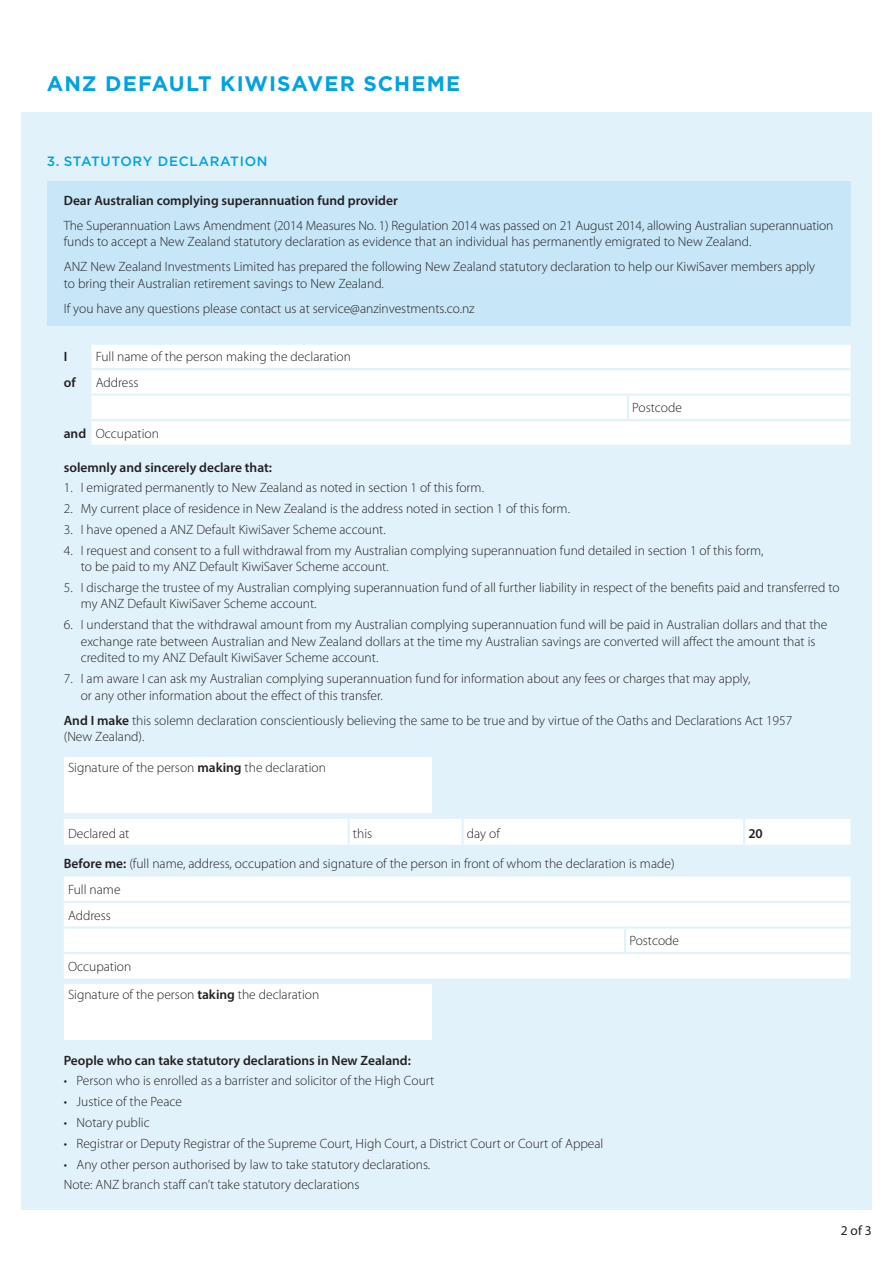
<style>
.page{position:relative;width:893px;height:1263px;background:#fff}
.page>*{position:absolute;margin:0;border:0;box-sizing:border-box;transform-origin:0 0}
.t1{font:700 21px "Gotham";letter-spacing:.05em;color:#00a2e1}
._15_Form_Body_9_11_i{font:300 13.5px/16.5px "Myriad Pro";color:#231f20}
._15_Form_Last_Checkb{font:300 13.5px "Myriad Pro";color:#231f20}
._15_Form_Head_3_9_11{font:600 13.5px "Myriad Pro";color:#231f20}
._15_Form_Head_2_Goth{font:500 13.5px "Gotham";letter-spacing:.05em;color:#00a2e1}
._15_Form_Last_Checkb-2{font:600 13.5px "Myriad Pro";color:#231f20}
._15_Form_Pg_Number_9{font:13.5px "Myriad Pro";color:#231f20}
.s1{font-weight:600}
</style>
<div class="page">
<div style="left:21px;top:113px;width:851px;height:1097px;background:#e1f2fa"></div>
<div style="left:47px;top:182px;width:803px;height:144px;background:#c7e6f7"></div>
<div style="left:91px;top:345px;width:759px;height:100px;background:#fff"></div>
<hr style="left:91px;top:368px;width:537px;height:2px;background:#e1f2fa">
<hr style="left:628px;top:368px;width:222px;height:2px;background:#e1f2fa">
<hr style="left:91px;top:394px;width:537px;height:2px;background:#e1f2fa">
<hr style="left:627px;top:396px;width:2px;height:23px;background:#e1f2fa">
<hr style="left:628px;top:394px;width:222px;height:2px;background:#e1f2fa">
<hr style="left:91px;top:419px;width:537px;height:2px;background:#e1f2fa">
<hr style="left:628px;top:419px;width:222px;height:2px;background:#e1f2fa">
<div style="left:64px;top:757px;width:368px;height:56px;background:#fff"></div>
<div style="left:64px;top:819px;width:786px;height:26px;background:#fff"></div>
<hr style="left:348px;top:819px;width:2px;height:26px;background:#e1f2fa">
<hr style="left:462px;top:819px;width:2px;height:26px;background:#e1f2fa">
<hr style="left:743px;top:819px;width:2px;height:26px;background:#e1f2fa">
<div style="left:64px;top:876px;width:786px;height:102px;background:#fff"></div>
<hr style="left:64px;top:901px;width:561px;height:2px;background:#e1f2fa">
<hr style="left:625px;top:901px;width:225px;height:2px;background:#e1f2fa">
<hr style="left:64px;top:926px;width:561px;height:2px;background:#e1f2fa">
<hr style="left:624px;top:928px;width:2px;height:24px;background:#e1f2fa">
<hr style="left:625px;top:926px;width:225px;height:2px;background:#e1f2fa">
<hr style="left:64px;top:952px;width:561px;height:2px;background:#e1f2fa">
<hr style="left:625px;top:952px;width:225px;height:2px;background:#e1f2fa">
<div style="left:64px;top:984px;width:368px;height:56px;background:#fff"></div>
<h1 class="t1" style="left:47px;top:72px;width:415px">ANZ DEFAULT KIWISAVER SCHEME</h1>
<p class="_15_Form_Head_2_Goth" style="left:47px;top:154px;width:222px">3. STATUTORY DECLARATION</p>
<p class="_15_Form_Body_9_11_i" style="left:64px;top:187px;width:771px;line-height:25px"><span class="s1">Dear Australian complying superannuation fund provider<br></span>The Superannuation Laws Amendment (2014 Measures No. 1) Regulation 2014 was passed on 21 August 2014, allowing Australian superannuation</p>
<p class="_15_Form_Body_9_11_i" style="left:64px;top:229px;width:753px;line-height:25px">funds to accept a New Zealand statutory declaration as evidence that an individual has permanently emigrated to New Zealand.<br>ANZ New Zealand Investments Limited has prepared the following New Zealand statutory declaration to help our KiwiSaver members apply</p>
<p class="_15_Form_Body_9_11_i" style="left:64px;top:270px;width:412px;line-height:25px">to bring their Australian retirement savings to New Zealand.<br>If you have any questions please contact us at service@anzinvestments.co.nz</p>
<p class="_15_Form_Last_Checkb-2" style="left:64px;top:348px;width:5px">I</p>
<p class="_15_Form_Last_Checkb" style="left:96px;top:349px;width:257px">Full name of the person making the declaration</p>
<p class="_15_Form_Last_Checkb-2" style="left:64px;top:374px;width:13px">of</p>
<p class="_15_Form_Last_Checkb" style="left:96px;top:374px;width:44px">Address</p>
<p class="_15_Form_Last_Checkb" style="left:632px;top:400px;width:51px">Postcode</p>
<p class="_15_Form_Last_Checkb-2" style="left:64px;top:425px;width:24px">and</p>
<p class="_15_Form_Last_Checkb" style="left:96px;top:425px;width:65px">Occupation</p>
<p class="_15_Form_Head_3_9_11" style="left:64px;top:459px;width:210px">solemnly and sincerely declare that:</p>
<p class="_15_Form_Body_9_11_i" style="left:64px;top:480px;width:422px">1. I emigrated permanently to New Zealand as noted in section 1 of this form.</p>
<p class="_15_Form_Body_9_11_i" style="left:64px;top:500px;width:508px">2. My current place of residence in New Zealand is the address noted in section 1 of this form.</p>
<p class="_15_Form_Body_9_11_i" style="left:64px;top:521px;width:323px">3. I have opened a ANZ Default KiwiSaver Scheme account.</p>
<p class="_15_Form_Body_9_11_i" style="left:81px;top:542px;width:684px;text-indent:-17px">4. I request and consent to a full withdrawal from my Australian complying superannuation fund detailed in section 1 of this form, to be paid to my ANZ Default KiwiSaver Scheme account.</p>
<p class="_15_Form_Body_9_11_i" style="left:81px;top:579px;width:760px;text-indent:-17px">5. I discharge the trustee of my Australian complying superannuation fund of all further liability in respect of the benefits paid and transferred to my ANZ Default KiwiSaver Scheme account.</p>
<p class="_15_Form_Body_9_11_i" style="left:81px;top:616px;width:748px;text-indent:-17px">6. I understand that the withdrawal amount from my Australian complying superannuation fund will be paid in Australian dollars and that the exchange rate between Australian and New Zealand dollars at the time my Australian savings are converted will affect the amount that is credited to my ANZ Default KiwiSaver Scheme account.</p>
<p class="_15_Form_Body_9_11_i" style="left:81px;top:670px;width:671px;text-indent:-17px">7. I am aware I can ask my Australian complying superannuation fund for information about any fees or charges that may apply, or any other information about the effect of this transfer.</p>
<p class="_15_Form_Body_9_11_i" style="left:64px;top:712px;width:730px"><span class="s1">And I make</span> this solemn declaration conscientiously believing the same to be true and by virtue of the Oaths and Declarations Act 1957 (New Zealand).</p>
<p class="_15_Form_Body_9_11_i" style="left:68px;top:759px;width:259px">Signature of the person <span class="s1">making</span> the declaration</p>
<p class="_15_Form_Last_Checkb" style="left:68px;top:826px;width:63px">Declared at</p>
<p class="_15_Form_Last_Checkb" style="left:353px;top:826px;width:21px">this</p>
<p class="_15_Form_Last_Checkb" style="left:467px;top:826px;width:35px">day of</p>
<p class="_15_Form_Last_Checkb-2" style="left:748px;top:825px;width:16px">20</p>
<p class="_15_Form_Body_9_11_i" style="left:64px;top:855px;width:612px"><span class="s1">Before me:</span> (full name, address, occupation and signature of the person in front of whom the declaration is made)</p>
<p class="_15_Form_Last_Checkb" style="left:68px;top:882px;width:54px">Full name</p>
<p class="_15_Form_Last_Checkb" style="left:68px;top:907px;width:44px">Address</p>
<p class="_15_Form_Last_Checkb" style="left:629px;top:933px;width:51px">Postcode</p>
<p class="_15_Form_Last_Checkb" style="left:68px;top:958px;width:65px">Occupation</p>
<p class="_15_Form_Body_9_11_i" style="left:68px;top:986px;width:253px">Signature of the person <span class="s1">taking</span> the declaration</p>
<p class="_15_Form_Head_3_9_11" style="left:64px;top:1051px;width:349px">People who can take statutory declarations in New Zealand:</p>
<p class="_15_Form_Body_9_11_i" style="left:64px;top:1072px;width:372px">• Person who is enrolled as a barrister and solicitor of the High Court</p>
<p class="_15_Form_Body_9_11_i" style="left:64px;top:1093px;width:120px">• Justice of the Peace</p>
<p class="_15_Form_Body_9_11_i" style="left:64px;top:1114px;width:87px">• Notary public</p>
<p class="_15_Form_Body_9_11_i" style="left:64px;top:1135px;width:541px">• Registrar or Deputy Registrar of the Supreme Court, High Court, a District Court or Court of Appeal</p>
<p class="_15_Form_Body_9_11_i" style="left:64px;top:1155px;width:368px">• Any other person authorised by law to take statutory declarations.</p>
<p class="_15_Form_Body_9_11_i" style="left:64px;top:1176px;width:297px">Note: ANZ branch staff can’t take statutory declarations</p>
<p class="_15_Form_Pg_Number_9" style="left:841px;top:1222px;width:32px">2 of 3</p>
</div>
